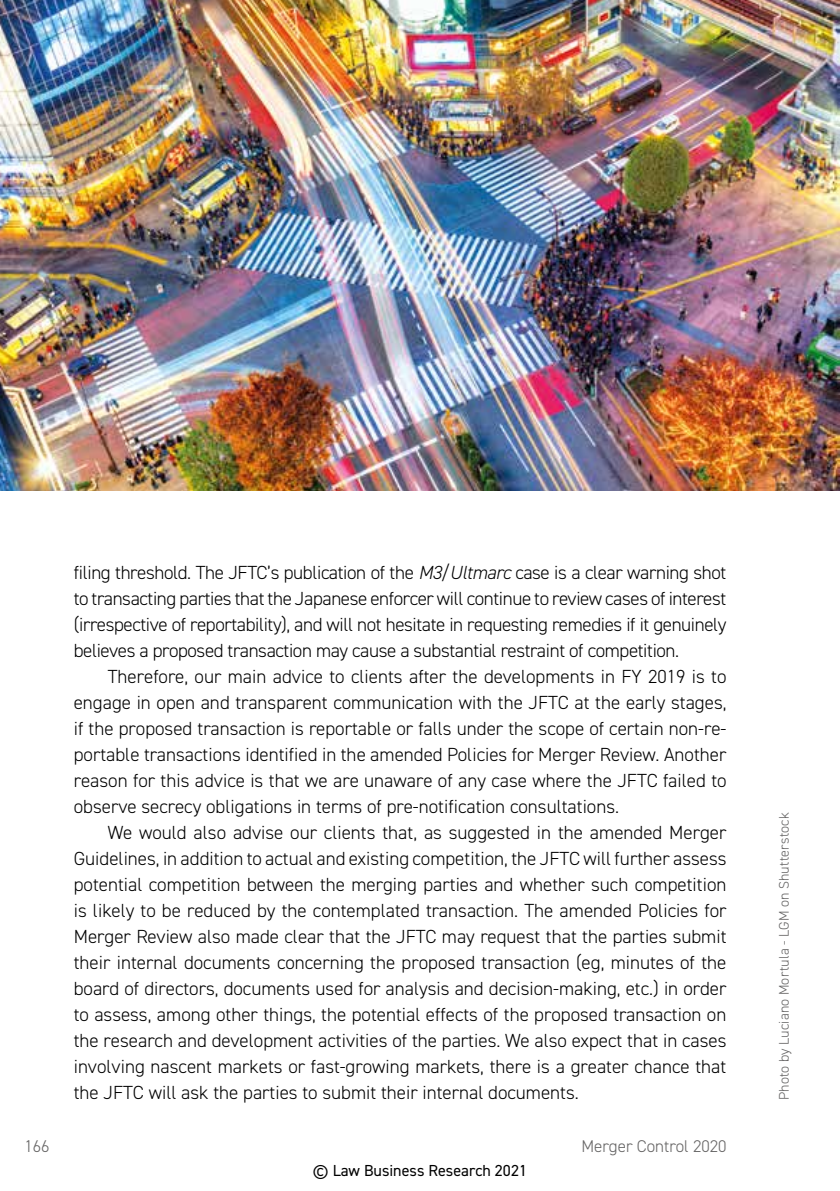
<style>
.page{position:relative;width:840px;height:1191px;background:#fff}
.page>*{position:absolute;margin:0;border:0;box-sizing:border-box;transform-origin:0 0}
.t1{font:300 19px/26px "DIN2014";color:#000;text-align:justify}
.t2{font:300 17px "DIN2014";color:#646363}
.t3{font:16px "DIN2014";color:#000}
.t4{font:300 14px "DIN2014";letter-spacing:.015em;color:#646363}
.s1{font-style:italic}
</style>
<div class="page">
<img style="left:0;top:0;width:839px;height:490px">
<p class="t1" style="left:74px;top:560px;width:654px">filing threshold. The JFTC’s publication of the <span class="s1">M3/Ultmarc</span> case is a clear warning shot to transacting parties that the Japanese enforcer will continue to review cases of interest (irrespective of reportability), and will not hesitate in requesting remedies if it genuinely believes a proposed transaction may cause a substantial restraint of competition.</p>
<p class="t1" style="left:74px;top:664px;width:654px;text-indent:34px">Therefore, our main advice to clients after the developments in FY 2019 is to engage in open and transparent communication with the JFTC at the early stages, if the proposed transaction is reportable or falls under the scope of certain non-re&shy;portable transactions identified in the amended Policies for Merger Review. Another reason for this advice is that we are unaware of any case where the JFTC failed to observe secrecy obligations in terms of pre-notification consultations.</p>
<p class="t1" style="left:74px;top:819px;width:654px;text-indent:34px">We would also advise our clients that, as suggested in the amended Merger Guidelines, in addition to actual and existing competition, the JFTC will further assess potential competition between the merging parties and whether such competition is likely to be reduced by the contemplated transaction. The amended Policies for Merger Review also made clear that the JFTC may request that the parties submit their internal documents concerning the proposed transaction (eg, minutes of the board of directors, documents used for analysis and decision-making, etc.) in order to assess, among other things, the potential effects of the proposed transaction on the research and development activities of the parties. We also expect that in cases involving nascent markets or fast-growing markets, there is a greater chance that the JFTC will ask the parties to submit their internal documents.</p>
<p class="t2" style="left:24px;top:1136px;width:26px">166</p>
<p class="t2" style="left:581px;top:1136px;width:146px">Merger Control 2020</p>
<p class="t3" style="left:313px;top:1160px;width:215px">© Law Business Research 2021</p>
<p class="t4" style="left:774px;top:1100px;width:290px;rotate:-90deg">Photo by Luciano Mortula - LGM on Shutterstock</p>
</div>
